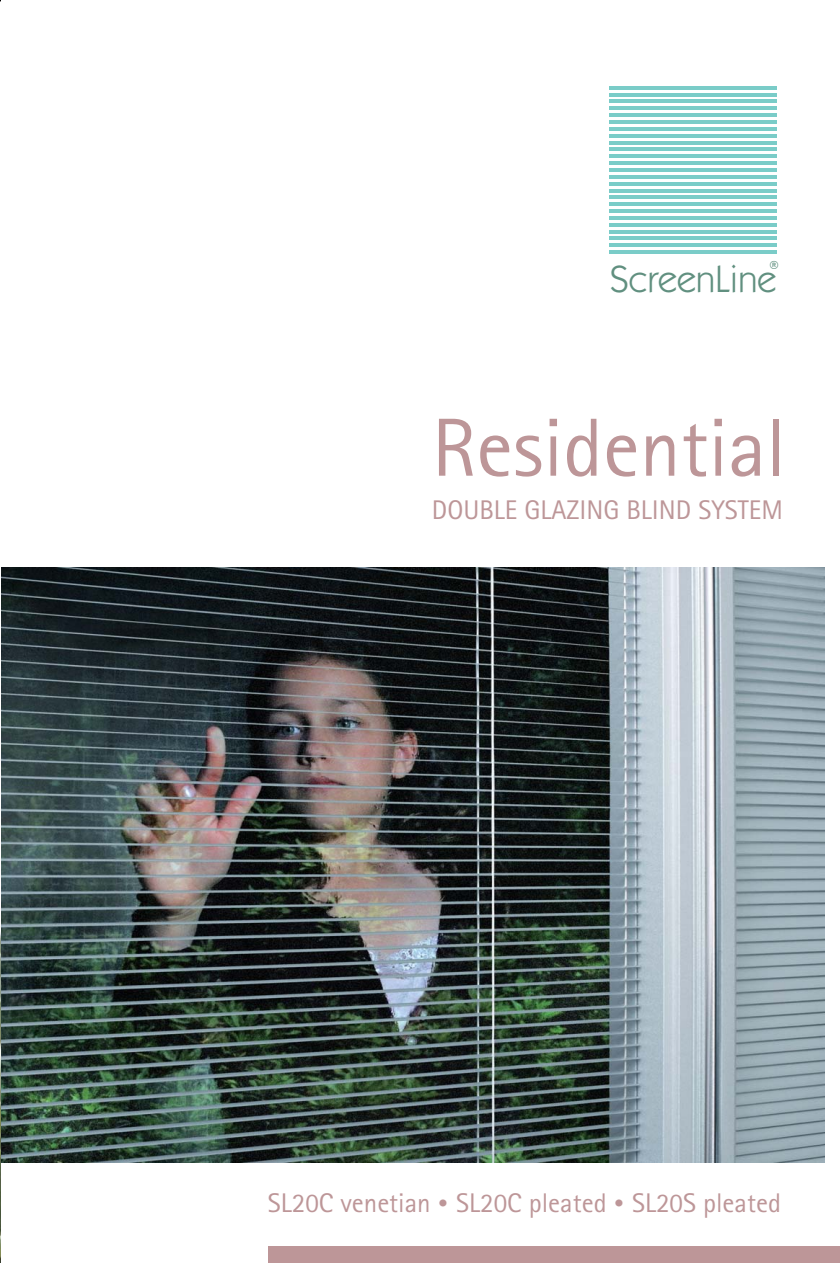
<style>
.page{position:relative;width:840px;height:1263px;background:#fff}
.page>*{position:absolute;margin:0;border:0;box-sizing:border-box;transform-origin:0 0}
.t1{font:82.5px "Rotis Sans Serif";color:#bd9698}
.t2{font:37.95px "Itc Kabel";color:#619080}
.t3{font:27px "Rotis Sans Serif";color:#bd9698}
.t4{font:17.25px "Rotis Sans Serif";color:#619080}
.s1{font-weight:700;font-size:19.5px}
</style>
<div class="page">
<img style="left:1px;top:567px;width:824px;height:596px">
<hr style="left:609px;top:250px;width:168px;height:4px;background:#7accc8">
<hr style="left:609px;top:244px;width:168px;height:3px;background:#7accc8">
<hr style="left:609px;top:237px;width:168px;height:3px;background:#7accc8">
<hr style="left:609px;top:230px;width:168px;height:3px;background:#7accc8">
<hr style="left:609px;top:223px;width:168px;height:4px;background:#7accc8">
<hr style="left:609px;top:216px;width:168px;height:4px;background:#7accc8">
<hr style="left:609px;top:209px;width:168px;height:4px;background:#7accc8">
<hr style="left:609px;top:203px;width:168px;height:3px;background:#7accc8">
<hr style="left:609px;top:196px;width:168px;height:3px;background:#7accc8">
<hr style="left:609px;top:189px;width:168px;height:3px;background:#7accc8">
<hr style="left:609px;top:182px;width:168px;height:3px;background:#7accc8">
<hr style="left:609px;top:175px;width:168px;height:4px;background:#7accc8">
<hr style="left:609px;top:168px;width:168px;height:4px;background:#7accc8">
<hr style="left:609px;top:161px;width:168px;height:4px;background:#7accc8">
<hr style="left:609px;top:155px;width:168px;height:3px;background:#7accc8">
<hr style="left:609px;top:148px;width:168px;height:3px;background:#7accc8">
<hr style="left:609px;top:141px;width:168px;height:3px;background:#7accc8">
<hr style="left:609px;top:134px;width:168px;height:3px;background:#7accc8">
<hr style="left:609px;top:127px;width:168px;height:4px;background:#7accc8">
<hr style="left:609px;top:120px;width:168px;height:4px;background:#7accc8">
<hr style="left:609px;top:113px;width:168px;height:4px;background:#7accc8">
<hr style="left:609px;top:107px;width:168px;height:3px;background:#7accc8">
<hr style="left:609px;top:100px;width:168px;height:3px;background:#7accc8">
<hr style="left:609px;top:93px;width:168px;height:3px;background:#7accc8">
<hr style="left:609px;top:86px;width:168px;height:3px;background:#7accc8">
<img style="left:0;top:932px;width:1px;height:331px">
<div style="left:268px;top:1247px;width:572px;height:16px;background:#bd9698"></div>
<p class="t4" style="left:770px;top:261px;width:10px">®</p>
<h2 class="t2" style="left:610px;top:265px;width:168px">ScreenLine</h2>
<h1 class="t1" style="left:432px;top:419px;width:356px">Residential</h1>
<p class="t3" style="left:432px;top:501px;width:352px">DOUBLE GLAZING BLIND SYSTEM</p>
<p class="t3" style="left:268px;top:1194px;width:515px">SL20C venetian <span class="s1">•</span> SL20C pleated <span class="s1">•</span> SL20S pleated</p>
</div>
